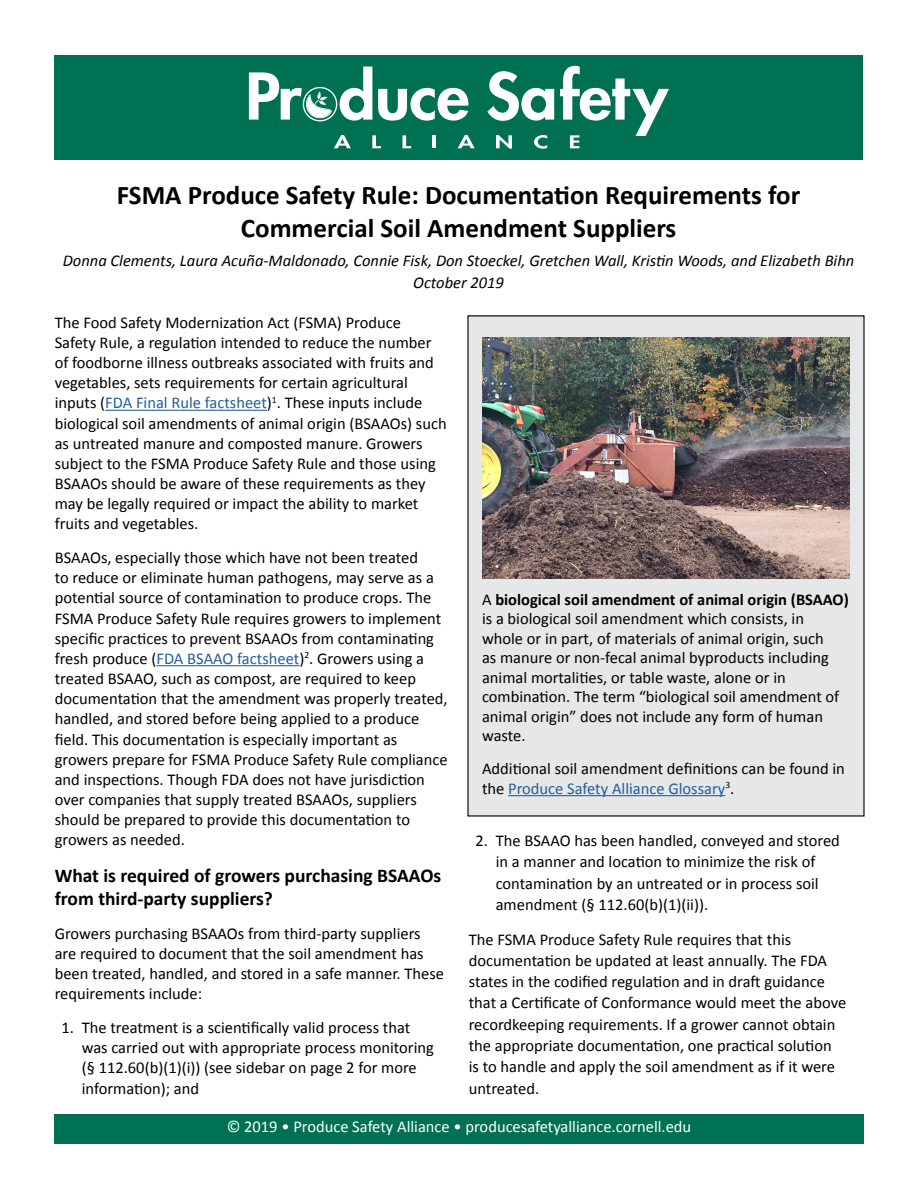
<style>
.page{position:relative;width:918px;height:1188px;background:#fff}
.page>*{position:absolute;margin:0;border:0;box-sizing:border-box;transform-origin:0 0}
.t1{font:700 27px/32.4px "Calibri";color:#000;text-align:center}
.Subhead{font:700 19.5px/23.1px "Calibri";color:#000}
.Paragraph{font:16.5px/20.1px "Calibri";color:#000}
.Authors{font:italic 16.5px "Calibri";color:#000}
.t2{font:16.5px "Calibri";color:#fff}
.s1{color:#215e9e}
.s2{font-weight:700}
</style>
<div class="page">
<div style="left:54px;top:1114px;width:810px;height:30px;background:#007052"></div>
<div style="left:55px;top:55px;width:808px;height:105px;background:#007052"></div>
<svg style="left:334px;top:135px;width:17px;height:13px"></svg>
<svg style="left:372px;top:135px;width:9px;height:13px"></svg>
<svg style="left:403px;top:135px;width:8px;height:13px"></svg>
<svg style="left:433px;top:135px;width:3px;height:13px"></svg>
<svg style="left:458px;top:135px;width:17px;height:13px"></svg>
<svg style="left:496px;top:135px;width:16px;height:14px"></svg>
<svg style="left:534px;top:135px;width:13px;height:14px"></svg>
<svg style="left:378px;top:88px;width:90px;height:33px"></svg>
<svg style="left:487px;top:71px;width:67px;height:50px"></svg>
<svg style="left:560px;top:66px;width:109px;height:82px"></svg>
<svg style="left:249px;top:67px;width:123px;height:54px"></svg>
<hr style="left:105px;top:410px;width:162px;height:1px;background:#215e9e">
<hr style="left:156px;top:665px;width:143px;height:1px;background:#215e9e">
<div style="left:468px;top:316px;width:396px;height:500px;background:#e6e7e8"></div>
<hr style="left:508px;top:795px;width:217px;height:1px;background:#215e9e">
<img style="left:482px;top:337px;width:368px;height:242px">
<h1 class="t1" style="left:117px;top:178px;width:685px">FSMA Produce Safety Rule: Documentation Requirements for<br>Commercial Soil Amendment Suppliers</h1>
<p class="Authors" style="left:63px;top:249px;width:793px">Donna Clements, Laura Acuña-Maldonado, Connie Fisk, Don Stoeckel, Gretchen Wall, Kristin Woods, and Elizabeth Bihn</p>
<p class="Authors" style="left:413px;top:271px;width:92px">October 2019</p>
<p class="Paragraph" style="left:55px;top:312px;width:393px">The Food Safety Modernization Act (FSMA) Produce<br>Safety Rule, a regulation intended to reduce the number of foodborne illness outbreaks associated with fruits and vegetables, sets requirements for certain agricultural inputs (<span class="s1">FDA Final Rule factsheet</span>)<sup>1</sup>. These inputs include biological soil amendments of animal origin (BSAAOs) such as untreated manure and composted manure. Growers subject to the FSMA Produce Safety Rule and those using BSAAOs should be aware of these requirements as they may be legally required or impact the ability to market fruits and vegetables.</p>
<p class="Paragraph" style="left:55px;top:547px;width:394px">BSAAOs, especially those which have not been treated<br>to reduce or eliminate human pathogens, may serve as a potential source of contamination to produce crops. The FSMA Produce Safety Rule requires growers to implement specific practices to prevent BSAAOs from contaminating fresh produce (<span class="s1">FDA BSAAO factsheet</span>)<sup>2</sup>. Growers using a treated BSAAO, such as compost, are required to keep documentation that the amendment was properly treated, handled, and stored before being applied to a produce field. This documentation is especially important as growers prepare for FSMA Produce Safety Rule compliance and inspections. Though FDA does not have jurisdiction over companies that supply treated BSAAOs, suppliers should be prepared to provide this documentation to growers as needed.</p>
<h2 class="Subhead" style="left:55px;top:863px;width:388px">What is required of growers purchasing BSAAOs from third-party suppliers?</h2>
<p class="Paragraph" style="left:55px;top:923px;width:391px">Growers purchasing BSAAOs from third-party suppliers are required to document that the soil amendment has been treated, handled, and stored in a safe manner. These requirements include:</p>
<p class="Paragraph" style="left:82px;top:1017px;width:354px;text-indent:-20px">1. The treatment is a scientifically valid process that was carried out with appropriate process monitoring (§ 112.60(b)(1)(i)) (see sidebar on page 2 for more information); and</p>
<p class="Paragraph" style="left:482px;top:589px;width:368px;line-height:19.5px">A <span class="s2">biological soil amendment of animal origin (BSAAO) </span>is a biological soil amendment which consists, in whole or in part, of materials of animal origin, such<br>as manure or non-fecal animal byproducts including animal mortalities, or table waste, alone or in combination. The term “biological soil amendment of animal origin” does not include any form of human waste.</p>
<p class="Paragraph" style="left:482px;top:759px;width:364px;line-height:19.5px">Additional soil amendment definitions can be found in the <span class="s1">Produce Safety Alliance Glossary</span><sup>3</sup>.</p>
<p class="Paragraph" style="left:496px;top:830px;width:346px;line-height:21.3px;text-indent:-20px">2. The BSAAO has been handled, conveyed and stored in a manner and location to minimize the risk of contamination by an untreated or in process soil amendment (§ 112.60(b)(1)(ii)).</p>
<p class="Paragraph" style="left:469px;top:928px;width:379px;line-height:21.3px">The FSMA Produce Safety Rule requires that this documentation be updated at least annually. The FDA states in the codified regulation and in draft guidance that a Certificate of Conformance would meet the above recordkeeping requirements. If a grower cannot obtain the appropriate documentation, one practical solution<br>is to handle and apply the soil amendment as if it were untreated.</p>
<p class="t2" style="left:227px;top:1115px;width:466px">© 2019 • Produce Safety Alliance • producesafetyalliance.cornell.edu</p>
</div>
